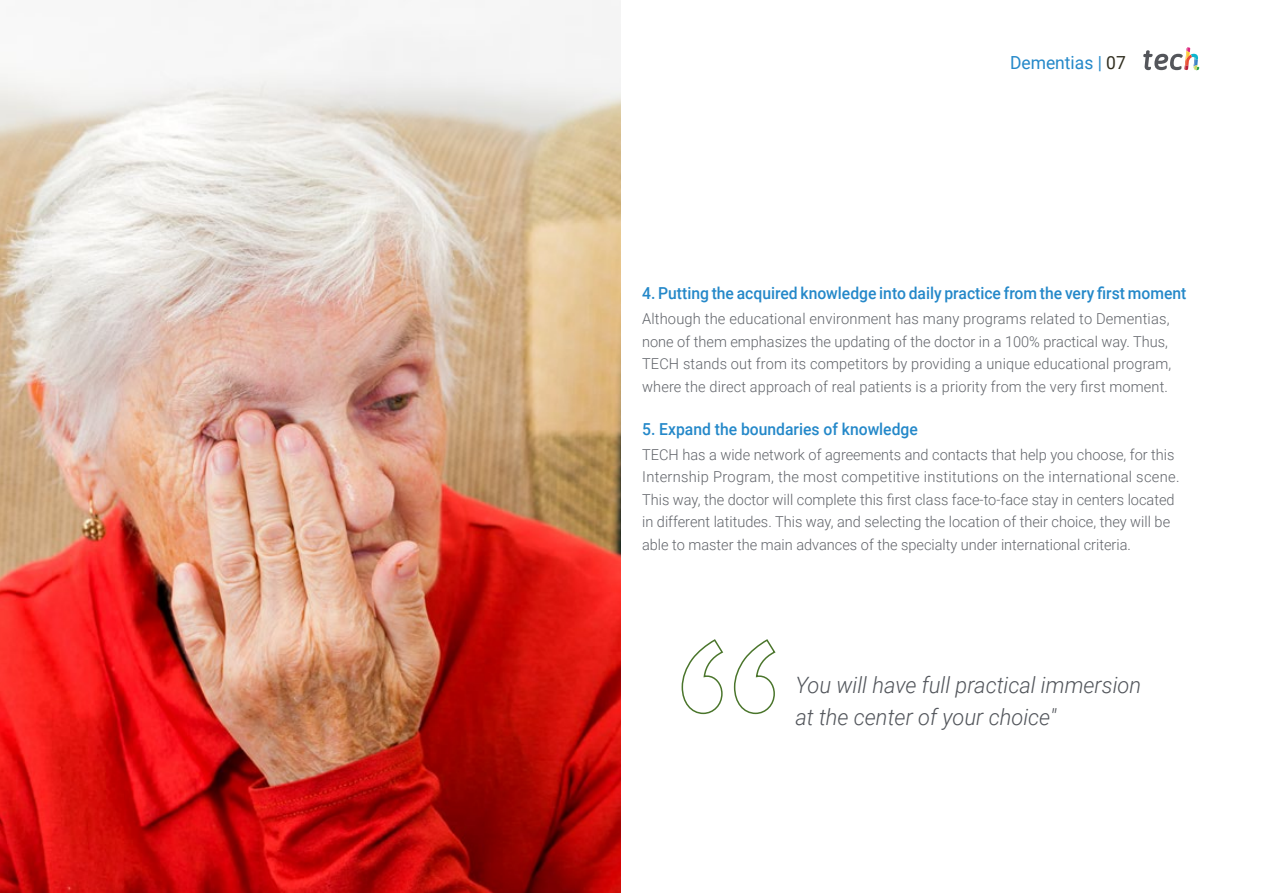
<style>
.page{position:relative;width:1263px;height:893px;background:#fff}
.page>*{position:absolute;margin:0;border:0;box-sizing:border-box;transform-origin:0 0}
.t1{font:italic 300 22.5px/31.5px "Roboto";color:#52555b}
.t2{font:18px "Roboto";color:#2488c9}
.t3{font:500 16.5px "Roboto";color:#2488c9;scale:.95 1}
.t4{font:300 15px/22.5px "Roboto";color:#61646a}
.s1{color:#312e20}
</style>
<div class="page">
<svg style="left:1143px;top:47px;width:56px;height:24px"></svg>
<img style="left:0;top:0;width:621px;height:893px">
<svg style="left:681px;top:639px;width:95px;height:76px"></svg>
<p class="t2" style="left:1010px;top:50px;width:117px">Dementias | <span class="s1">07</span></p>
<p class="t3" style="left:642px;top:282px;width:574px">4. Putting the acquired knowledge into daily practice from the very first moment</p>
<p class="t4" style="left:642px;top:307px;width:531px">Although the educational environment has many programs related to Dementias, none of them emphasizes the updating of the doctor in a 100% practical way. Thus, TECH stands out from its competitors by providing a unique educational program, where the direct approach of real patients is a priority from the very first moment.</p>
<p class="t3" style="left:642px;top:418px;width:292px">5. Expand the boundaries of knowledge</p>
<p class="t4" style="left:642px;top:443px;width:539px">TECH has a wide network of agreements and contacts that help you choose, for this Internship Program, the most competitive institutions on the international scene.<br>This way, the doctor will complete this first class face-to-face stay in centers located in different latitudes. This way, and selecting the location of their choice, they will be able to master the main advances of the specialty under international criteria.</p>
<h1 class="t1" style="left:795px;top:669px;width:347px">You will have full practical immersion at the center of your choice"</h1>
</div>
